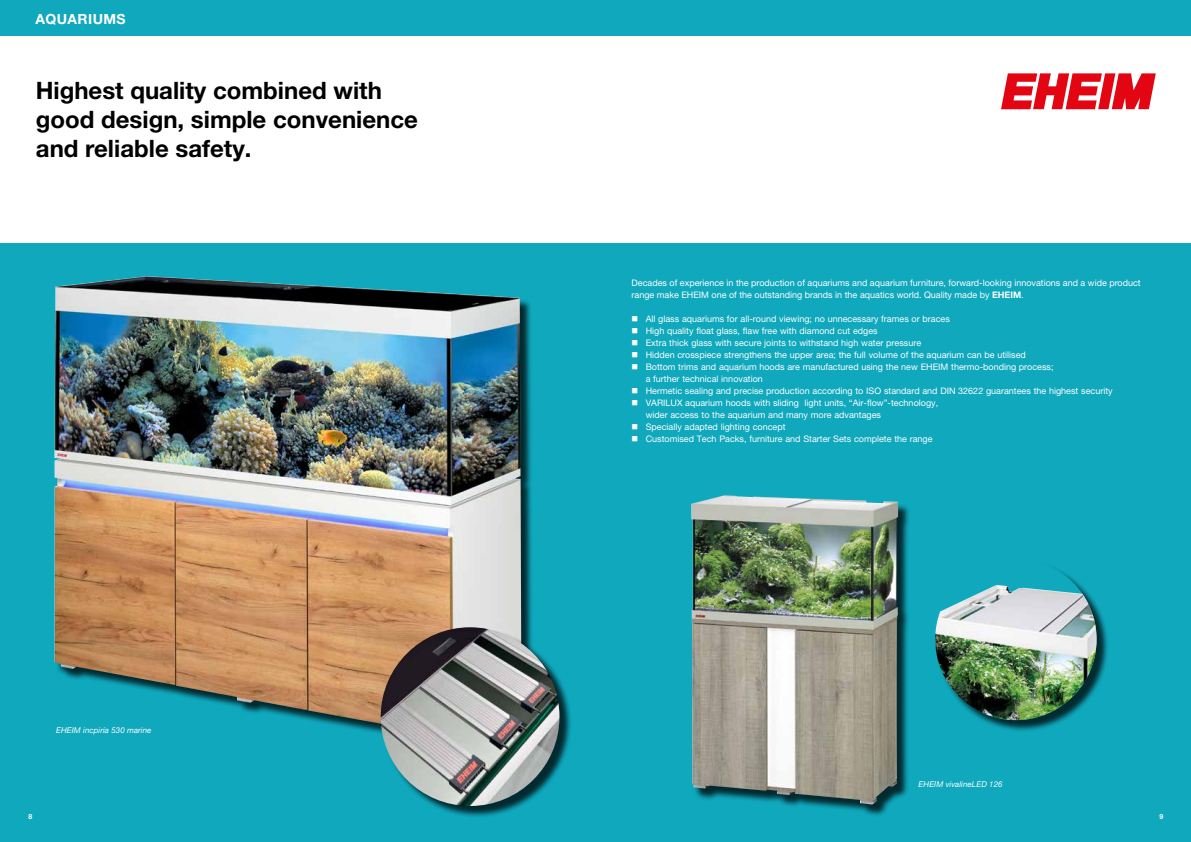
<style>
.page{position:relative;width:1191px;height:842px;background:#fff}
.page>*{position:absolute;margin:0;border:0;box-sizing:border-box;transform-origin:0 0}
.t1{font:700 24px/28.8px "Helvetica Neue LT Pro";color:#000}
.t2{font:700 14px "Helvetica Neue LT Pro";letter-spacing:.03em;color:#fff}
.t3{font:9px/12px "Helvetica Neue LT Pro";color:#fff}
.t4{font:italic 8px "Helvetica Neue LT Pro";letter-spacing:.005em;color:#fff}
.t5{font:700 7px "Helvetica Neue LT Pro";color:#fff}
.s1{font-weight:700}
</style>
<div class="page">
<div style="left:0;top:0;width:1191px;height:36px;background:#0fa8bd"></div>
<svg style="left:1001px;top:73px;width:154px;height:36px"></svg>
<div style="left:0;top:243px;width:1191px;height:599px;background:#0fa8bd"></div>
<div style="left:56px;top:278px;width:478px;height:474px;background:#000;opacity:.75"></div>
<img style="left:54px;top:276px;width:467px;height:464px">
<div style="left:382px;top:629px;width:190px;height:189px;background:#000;opacity:.75"></div>
<img style="left:381px;top:627px;width:178px;height:179px;border-radius:89px">
<div style="left:692px;top:497px;width:218px;height:320px;background:#000;opacity:.75"></div>
<img style="left:691px;top:495px;width:207px;height:309px">
<div style="left:936px;top:560px;width:173px;height:173px;background:#000;opacity:.75"></div>
<div style="left:935px;top:559px;width:161px;height:161px;background:#0fa8bd;border-radius:50%"></div>
<img style="left:935px;top:585px;width:161px;height:135px">
<h2 class="t2" style="left:35px;top:10px;width:92px">AQUARIUMS</h2>
<h1 class="t1" style="left:36px;top:75px;width:384px">Highest quality combined with good design, simple convenience and reliable safety.</h1>
<p class="t4" style="left:56px;top:725px;width:97px">EHEIM incpiria 530 marine</p>
<p class="t3" style="left:631px;top:276px;width:511px">Decades of experience in the production of aquariums and aquarium furniture, forward-looking innovations and a wide product range make EHEIM one of the outstanding brands in the aquatics world. Quality made by <span class="s1">EHEIM</span>.</p>
<p class="t3" style="left:631px;top:312px;width:320px">■ All glass aquariums for all-round viewing; no unnecessary frames or braces</p>
<p class="t3" style="left:631px;top:324px;width:248px">■ High quality float glass, flaw free with diamond cut edges</p>
<p class="t3" style="left:631px;top:336px;width:291px">■ Extra thick glass with secure joints to withstand high water pressure</p>
<p class="t3" style="left:631px;top:348px;width:396px">■ Hidden crosspiece strengthens the upper area; the full volume of the aquarium can be utilised</p>
<p class="t3" style="left:645px;top:360px;width:409px;text-indent:-14px">■ Bottom trims and aquarium hoods are manufactured using the new EHEIM thermo-bonding process; a further technical innovation</p>
<p class="t3" style="left:631px;top:384px;width:483px">■ Hermetic sealing and precise production according to ISO standard and DIN 32622 guarantees the highest security</p>
<p class="t3" style="left:645px;top:396px;width:294px;text-indent:-14px">■ VARILUX aquarium hoods with sliding light units, “Air-flow”-technology, wider access to the aquarium and many more advantages</p>
<p class="t3" style="left:631px;top:420px;width:155px">■ Specially adapted lighting concept</p>
<p class="t3" style="left:631px;top:432px;width:303px">■ Customised Tech Packs, furniture and Starter Sets complete the range</p>
<p class="t4" style="left:918px;top:779px;width:86px">EHEIM vivalineLED 126</p>
<p class="t5" style="left:28px;top:812px;width:5px">8</p>
<p class="t5" style="left:1159px;top:812px;width:5px">9</p>
</div>
